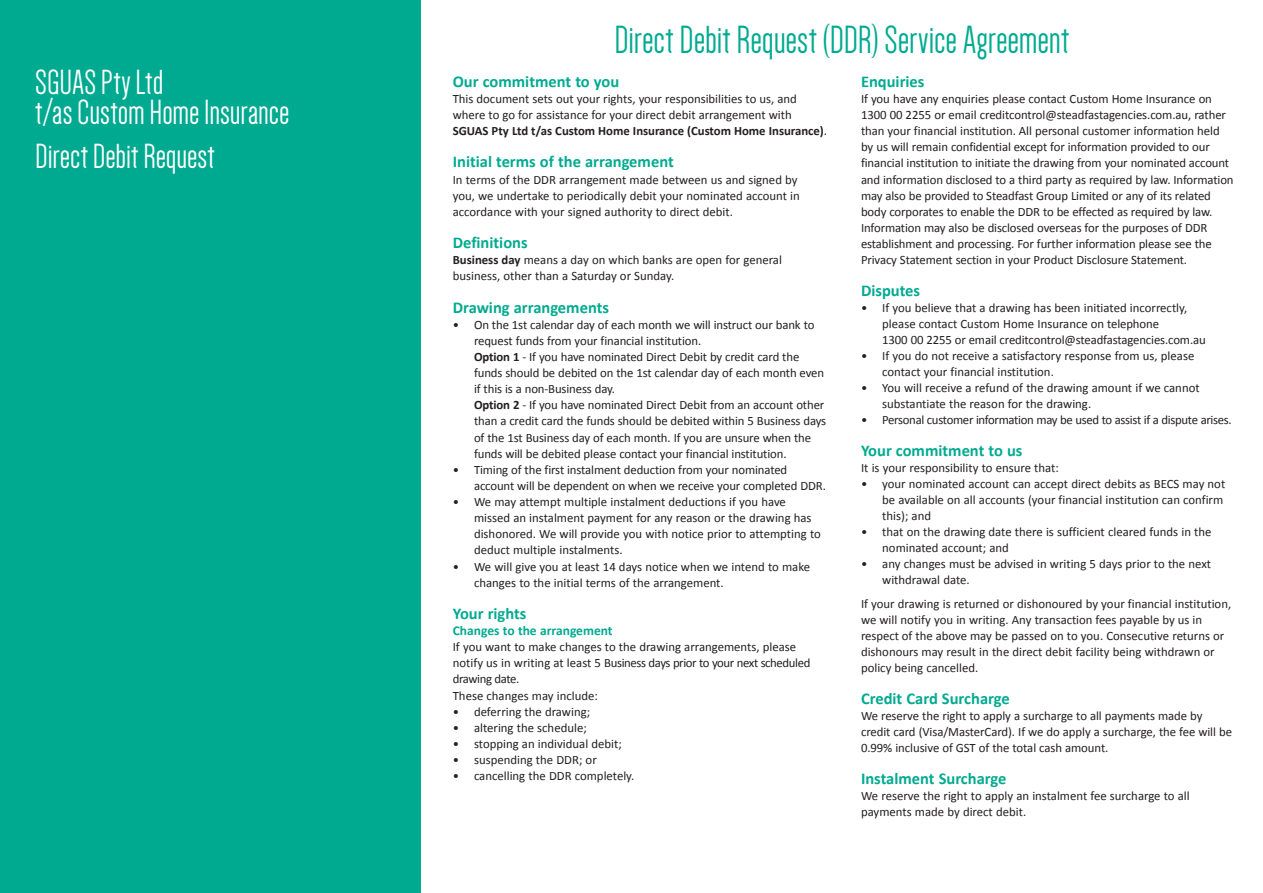
<style>
.page{position:relative;width:1263px;height:893px;background:#fff}
.page>*{position:absolute;margin:0;border:0;box-sizing:border-box;transform-origin:0 0}
.t1{font:40.5px "Dense";letter-spacing:-.005em;color:#00aa90}
.CAL_Cover_Head_1_DL{font:36px/30px "Dense";color:#fff}
.CAL_Cover_Head_3_DL{font:36px "Dense";color:#fff}
.a_heading{font:700 16.5px "Calibri";color:#00aa90}
.Text{font:700 16.5px "Calibri";color:#00aa90}
.Text-2{font:700 13.5px "Calibri";color:#00aa90}
.Text-3{font:12.75px/16px "Calibri";letter-spacing:-.005em;color:#231f20}
.text__tab{font:12.75px/16.2px "Calibri";letter-spacing:-.01em;color:#231f20}
.s1{font-weight:700}
</style>
<div class="page">
<div style="left:0;top:0;width:421px;height:893px;background:#00aa90"></div>
<p class="CAL_Cover_Head_1_DL" style="left:35px;top:67px;width:256px">SGUAS Pty Ltd<br>t/as Custom Home Insurance</p>
<p class="CAL_Cover_Head_3_DL" style="left:35px;top:139px;width:181px">Direct Debit Request</p>
<p class="t1" style="left:614px;top:20px;width:456px">Direct Debit Request (DDR) Service Agreement</p>
<p class="a_heading" style="left:453px;top:71px;width:168px">Our commitment to you</p>
<p class="Text-3" style="left:453px;top:90px;width:376px">This document sets out your rights, your responsibilities to us, and where to go for assistance for your direct debit arrangement with<br><span class="s1">SGUAS Pty Ltd t/as Custom Home Insurance (Custom Home Insurance)</span>.</p>
<p class="a_heading" style="left:453px;top:152px;width:222px">Initial terms of the arrangement</p>
<p class="Text-3" style="left:453px;top:171px;width:349px">In terms of the DDR arrangement made between us and signed by you, we undertake to periodically debit your nominated account in accordance with your signed authority to direct debit.</p>
<p class="a_heading" style="left:453px;top:232px;width:76px">Definitions</p>
<p class="Text-3" style="left:453px;top:251px;width:331px"><span class="s1">Business day</span> means a day on which banks are open for general business, other than a Saturday or Sunday.</p>
<p class="a_heading" style="left:453px;top:297px;width:158px">Drawing arrangements</p>
<p class="text__tab" style="left:474px;top:316px;width:342px;text-indent:-21px">• On the 1st calendar day of each month we will instruct our bank to request funds from your financial institution.</p>
<p class="text__tab" style="left:474px;top:348px;width:354px"><span class="s1">Option 1</span> - If you have nominated Direct Debit by credit card the funds should be debited on the 1st calendar day of each month even if this is a non-Business day.<br><span class="s1">Option 2</span> - If you have nominated Direct Debit from an account other than a credit card the funds should be debited within 5 Business days of the 1st Business day of each month. If you are unsure when the funds will be debited please contact your financial institution.</p>
<p class="text__tab" style="left:474px;top:461px;width:353px;text-indent:-21px">• Timing of the first instalment deduction from your nominated account will be dependent on when we receive your completed DDR.</p>
<p class="text__tab" style="left:474px;top:493px;width:348px;text-indent:-21px">• We may attempt multiple instalment deductions if you have missed an instalment payment for any reason or the drawing has dishonored. We will provide you with notice prior to attempting to deduct multiple instalments.</p>
<p class="text__tab" style="left:474px;top:558px;width:338px;text-indent:-21px">• We will give you at least 14 days notice when we intend to make changes to the initial terms of the arrangement.</p>
<p class="a_heading" style="left:453px;top:603px;width:75px">Your rights</p>
<p class="Text-2" style="left:453px;top:622px;width:161px">Changes to the arrangement</p>
<p class="Text-3" style="left:453px;top:638px;width:359px">If you want to make changes to the drawing arrangements, please notify us in writing at least 5 Business days prior to your next scheduled drawing date.<br>These changes may include:</p>
<p class="text__tab" style="left:453px;top:703px;width:139px">• deferring the drawing;</p>
<p class="text__tab" style="left:453px;top:719px;width:135px">• altering the schedule;</p>
<p class="text__tab" style="left:453px;top:735px;width:171px">• stopping an individual debit;</p>
<p class="text__tab" style="left:453px;top:751px;width:146px">• suspending the DDR; or</p>
<p class="text__tab" style="left:453px;top:767px;width:183px">• cancelling the DDR completely.</p>
<p class="a_heading" style="left:861px;top:71px;width:65px">Enquiries</p>
<p class="Text-3" style="left:861px;top:90px;width:374px">If you have any enquiries please contact Custom Home Insurance on 1300 00 2255 or email creditcontrol@steadfastagencies.com.au, rather than your financial institution. All personal customer information held by us will remain confidential except for information provided to our financial institution to initiate the drawing from your nominated account and information disclosed to a third party as required by law. Information may also be provided to Steadfast Group Limited or any of its related body corporates to enable the DDR to be effected as required by law.<br>Information may also be disclosed overseas for the purposes of DDR establishment and processing. For further information please see the Privacy Statement section in your Product Disclosure Statement.</p>
<p class="a_heading" style="left:861px;top:281px;width:61px">Disputes</p>
<p class="text__tab" style="left:882px;top:299px;width:325px;text-indent:-21px">• If you believe that a drawing has been initiated incorrectly, please contact Custom Home Insurance on telephone<br>1300 00 2255 or email creditcontrol@steadfastagencies.com.au</p>
<p class="text__tab" style="left:882px;top:347px;width:314px;text-indent:-21px">• If you do not receive a satisfactory response from us, please contact your financial institution.</p>
<p class="text__tab" style="left:882px;top:379px;width:319px;text-indent:-21px">• You will receive a refund of the drawing amount if we cannot substantiate the reason for the drawing.</p>
<p class="text__tab" style="left:861px;top:411px;width:372px">• Personal customer information may be used to assist if a dispute arises.</p>
<p class="a_heading" style="left:861px;top:440px;width:163px">Your commitment to us</p>
<p class="Text-3" style="left:861px;top:459px;width:199px">It is your responsibility to ensure that:</p>
<p class="text__tab" style="left:882px;top:475px;width:344px;text-indent:-21px">• your nominated account can accept direct debits as BECS may not be available on all accounts (your financial institution can confirm this); and</p>
<p class="text__tab" style="left:882px;top:523px;width:331px;text-indent:-21px">• that on the drawing date there is sufficient cleared funds in the nominated account; and</p>
<p class="text__tab" style="left:882px;top:555px;width:330px;text-indent:-21px">• any changes must be advised in writing 5 days prior to the next withdrawal date.</p>
<p class="Text-3" style="left:861px;top:595px;width:372px">If your drawing is returned or dishonoured by your financial institution, we will notify you in writing. Any transaction fees payable by us in respect of the above may be passed on to you. Consecutive returns or dishonours may result in the direct debit facility being withdrawn or policy being cancelled.</p>
<p class="Text" style="left:861px;top:688px;width:150px">Credit Card Surcharge</p>
<p class="Text-3" style="left:861px;top:707px;width:372px">We reserve the right to apply a surcharge to all payments made by credit card (Visa/MasterCard). If we do apply a surcharge, the fee will be<br>0.99% inclusive of GST of the total cash amount.</p>
<p class="Text" style="left:861px;top:768px;width:147px">Instalment Surcharge</p>
<p class="Text-3" style="left:861px;top:787px;width:330px">We reserve the right to apply an instalment fee surcharge to all payments made by direct debit.</p>
</div>
